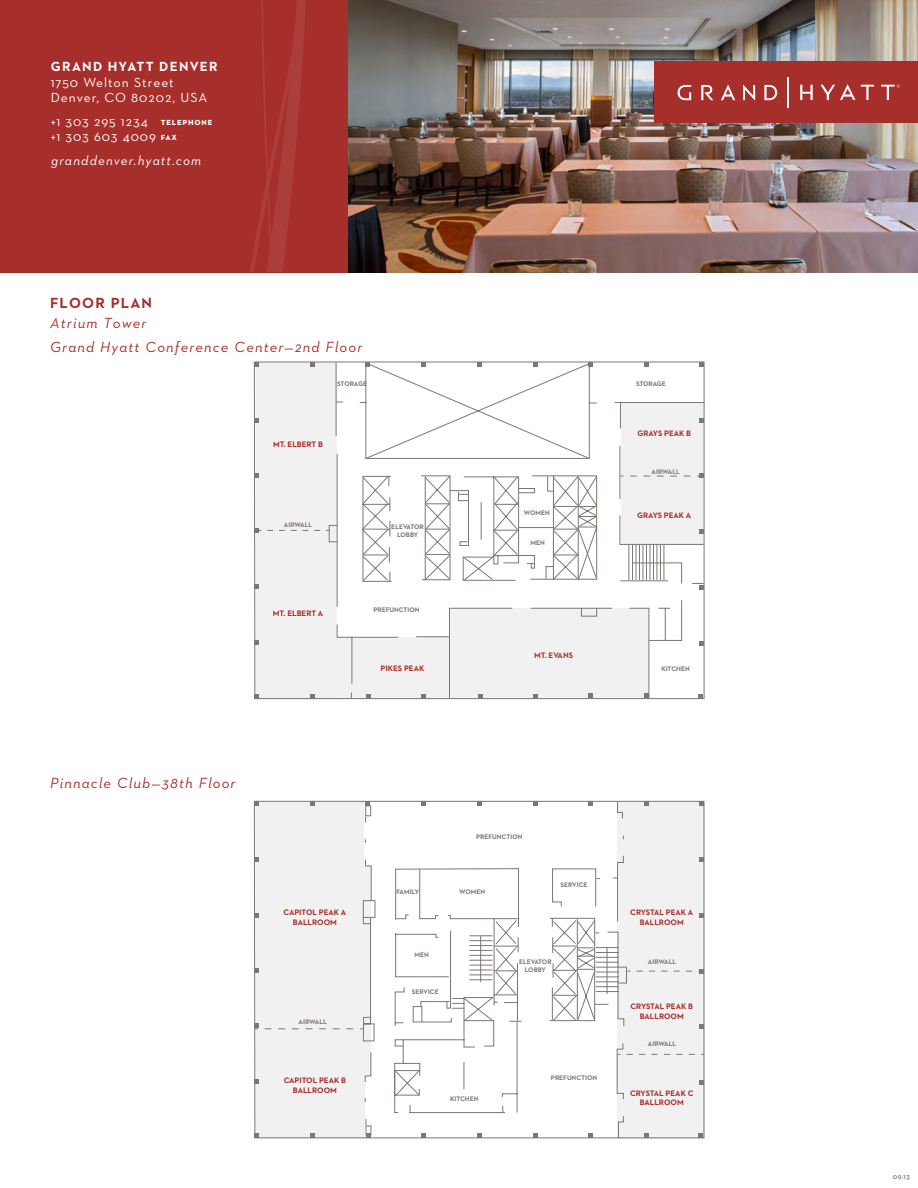
<style>
.page{position:relative;width:918px;height:1188px;background:#fff}
.page>*{position:absolute;margin:0;border:0;box-sizing:border-box;transform-origin:0 0}
.t1{font:italic 15px/23.7px "Neutraface 2 Text";letter-spacing:.075em;color:#a62f2b}
.t2{font:700 15px "Neutraface 2 Text";letter-spacing:.075em;color:#a62f2b}
.t3{font:13.5px/15px "Neutraface 2 Text";letter-spacing:.075em;color:#fff}
.t4{font:italic 13.5px "Neutraface 2 Text";letter-spacing:.085em;color:#fff}
.t5{font:700 13.5px "Neutraface 2 Text";letter-spacing:.095em;color:#fff}
.t6{font:700 9.75px/15px "Neutraface 2 Text";letter-spacing:.075em;color:#fff}
.t7{font:700 8.1px/9.8px "Neutraface 2 Text";color:#a62f2b;text-align:center}
.t8{font:600 7.5px "Neutraface 2 Text";color:#7d7773}
.t9{font:700 6.75px/8.1px "Neutraface 2 Text";color:#7d7773;text-align:center}
</style>
<div class="page">
<div style="left:0;top:0;width:918px;height:272px;background:#a62f2b"></div>
<img style="left:349px;top:0;width:569px;height:272px">
<svg style="left:253px;top:0;width:96px;height:272px"></svg>
<div style="left:654px;top:62px;width:264px;height:61px;background:#a62f2b"></div>
<hr style="left:788px;top:77px;width:1px;height:31px;background:#fff">
<svg style="left:678px;top:85px;width:99px;height:16px"></svg>
<svg style="left:800px;top:85px;width:13px;height:15px"></svg>
<svg style="left:820px;top:84px;width:80px;height:16px"></svg>
<div style="left:254px;top:362px;width:75px;height:337px;background:#f2f1f1"></div>
<svg style="left:311px;top:362px;width:4px;height:4px"></svg>
<svg style="left:254px;top:362px;width:5px;height:4px"></svg>
<svg style="left:311px;top:694px;width:4px;height:4px"></svg>
<svg style="left:255px;top:694px;width:4px;height:4px"></svg>
<svg style="left:255px;top:640px;width:4px;height:5px"></svg>
<svg style="left:255px;top:585px;width:4px;height:4px"></svg>
<svg style="left:255px;top:474px;width:4px;height:4px"></svg>
<svg style="left:255px;top:418px;width:4px;height:4px"></svg>
<svg style="left:329px;top:362px;width:376px;height:337px"></svg>
<hr style="left:632px;top:545px;width:1px;height:35px;background:#7d7773">
<hr style="left:636px;top:545px;width:1px;height:35px;background:#7d7773">
<hr style="left:639px;top:545px;width:1px;height:35px;background:#7d7773">
<hr style="left:643px;top:545px;width:1px;height:35px;background:#7d7773">
<hr style="left:646px;top:545px;width:1px;height:35px;background:#7d7773">
<hr style="left:650px;top:545px;width:1px;height:35px;background:#7d7773">
<hr style="left:653px;top:545px;width:1px;height:35px;background:#7d7773">
<hr style="left:657px;top:545px;width:1px;height:35px;background:#7d7773">
<hr style="left:660px;top:545px;width:1px;height:35px;background:#7d7773">
<hr style="left:664px;top:545px;width:1px;height:35px;background:#7d7773">
<hr style="left:632px;top:563px;width:34px;height:1px;background:#7d7773">
<svg style="left:697px;top:474px;width:7px;height:4px"></svg>
<svg style="left:620px;top:476px;width:70px;height:1px"></svg>
<svg style="left:255px;top:529px;width:65px;height:4px"></svg>
<div style="left:627px;top:801px;width:77px;height:337px;background:#f2f1f1"></div>
<svg style="left:699px;top:801px;width:4px;height:5px"></svg>
<svg style="left:699px;top:857px;width:4px;height:5px"></svg>
<svg style="left:699px;top:913px;width:4px;height:4px"></svg>
<svg style="left:699px;top:1025px;width:4px;height:4px"></svg>
<svg style="left:699px;top:1081px;width:4px;height:4px"></svg>
<svg style="left:699px;top:1133px;width:4px;height:5px"></svg>
<svg style="left:644px;top:1133px;width:5px;height:4px"></svg>
<svg style="left:645px;top:802px;width:4px;height:4px"></svg>
<svg style="left:371px;top:801px;width:256px;height:337px"></svg>
<svg style="left:698px;top:969px;width:5px;height:4px"></svg>
<svg style="left:627px;top:971px;width:65px;height:1px"></svg>
<svg style="left:617px;top:1054px;width:78px;height:1px"></svg>
<svg style="left:254px;top:801px;width:117px;height:337px"></svg>
<svg style="left:395px;top:1070px;width:25px;height:26px"></svg>
<svg style="left:553px;top:920px;width:66px;height:101px"></svg>
<svg style="left:452px;top:920px;width:65px;height:101px"></svg>
<h2 class="t5" style="left:51px;top:58px;width:168px">GRAND HYATT DENVER</h2>
<h2 class="t3" style="left:51px;top:75px;width:158px">1750 Welton Street<br>Denver, CO 80202, USA</h2>
<h2 class="t3" style="left:51px;top:114px;width:107px">+1 303 295 1234 +1 303 603 4009</h2>
<h3 class="t6" style="left:161px;top:114px;width:53px">telephone fax</h3>
<h2 class="t4" style="left:51px;top:152px;width:152px">granddenver.hyatt.com</h2>
<h1 class="t2" style="left:50px;top:294px;width:103px">FLOOR PLAN</h1>
<h1 class="t1" style="left:50px;top:311px;width:314px">Atrium Tower<br>Grand Hyatt Conference Center—2nd Floor</h1>
<p class="t9" style="left:337px;top:379px;width:31px">STORAGE</p>
<p class="t9" style="left:636px;top:379px;width:31px">STORAGE</p>
<p class="t7" style="left:273px;top:439px;width:51px">MT. ELBERT B</p>
<p class="t9" style="left:284px;top:520px;width:30px">AIRWALL</p>
<p class="t7" style="left:273px;top:608px;width:52px">MT. ELBERT A</p>
<p class="t9" style="left:391px;top:523px;width:34px">ELEVATOR<br>LOBBY</p>
<p class="t9" style="left:373px;top:605px;width:48px">PREFUNCTION</p>
<p class="t7" style="left:381px;top:663px;width:45px">PIKES PEAK</p>
<p class="t9" style="left:524px;top:509px;width:27px">WOMEN</p>
<p class="t9" style="left:531px;top:539px;width:16px">MEN</p>
<p class="t7" style="left:534px;top:650px;width:40px">MT. EVANS</p>
<p class="t7" style="left:638px;top:428px;width:55px">GRAYS PEAK B</p>
<p class="t9" style="left:652px;top:467px;width:30px">AIRWALL</p>
<p class="t7" style="left:637px;top:511px;width:56px">GRAYS PEAK A</p>
<p class="t9" style="left:661px;top:665px;width:30px">KITCHEN</p>
<h1 class="t1" style="left:50px;top:771px;width:187px">Pinnacle Club—38th Floor</h1>
<p class="t7" style="left:283px;top:908px;width:64px">CAPITOL PEAK A<br>BALLROOM</p>
<p class="t9" style="left:299px;top:1017px;width:30px">AIRWALL</p>
<p class="t7" style="left:284px;top:1075px;width:64px">CAPITOL PEAK B<br>BALLROOM</p>
<p class="t9" style="left:476px;top:833px;width:48px">PREFUNCTION</p>
<p class="t9" style="left:396px;top:888px;width:24px">FAMILY</p>
<p class="t9" style="left:459px;top:888px;width:27px">WOMEN</p>
<p class="t9" style="left:561px;top:881px;width:28px">SERVICE</p>
<p class="t9" style="left:415px;top:951px;width:16px">MEN</p>
<p class="t9" style="left:412px;top:987px;width:28px">SERVICE</p>
<p class="t9" style="left:519px;top:957px;width:34px">ELEVATOR<br>LOBBY</p>
<p class="t9" style="left:450px;top:1095px;width:30px">KITCHEN</p>
<p class="t9" style="left:551px;top:1073px;width:48px">PREFUNCTION</p>
<p class="t7" style="left:630px;top:908px;width:65px">CRYSTAL PEAK A<br>BALLROOM</p>
<p class="t9" style="left:648px;top:957px;width:30px">AIRWALL</p>
<p class="t7" style="left:630px;top:1001px;width:64px">CRYSTAL PEAK B<br>BALLROOM</p>
<p class="t9" style="left:648px;top:1040px;width:30px">AIRWALL</p>
<p class="t7" style="left:630px;top:1088px;width:65px">CRYSTAL PEAK C<br>BALLROOM</p>
<p class="t8" style="left:893px;top:1172px;width:19px">09.13</p>
</div>
